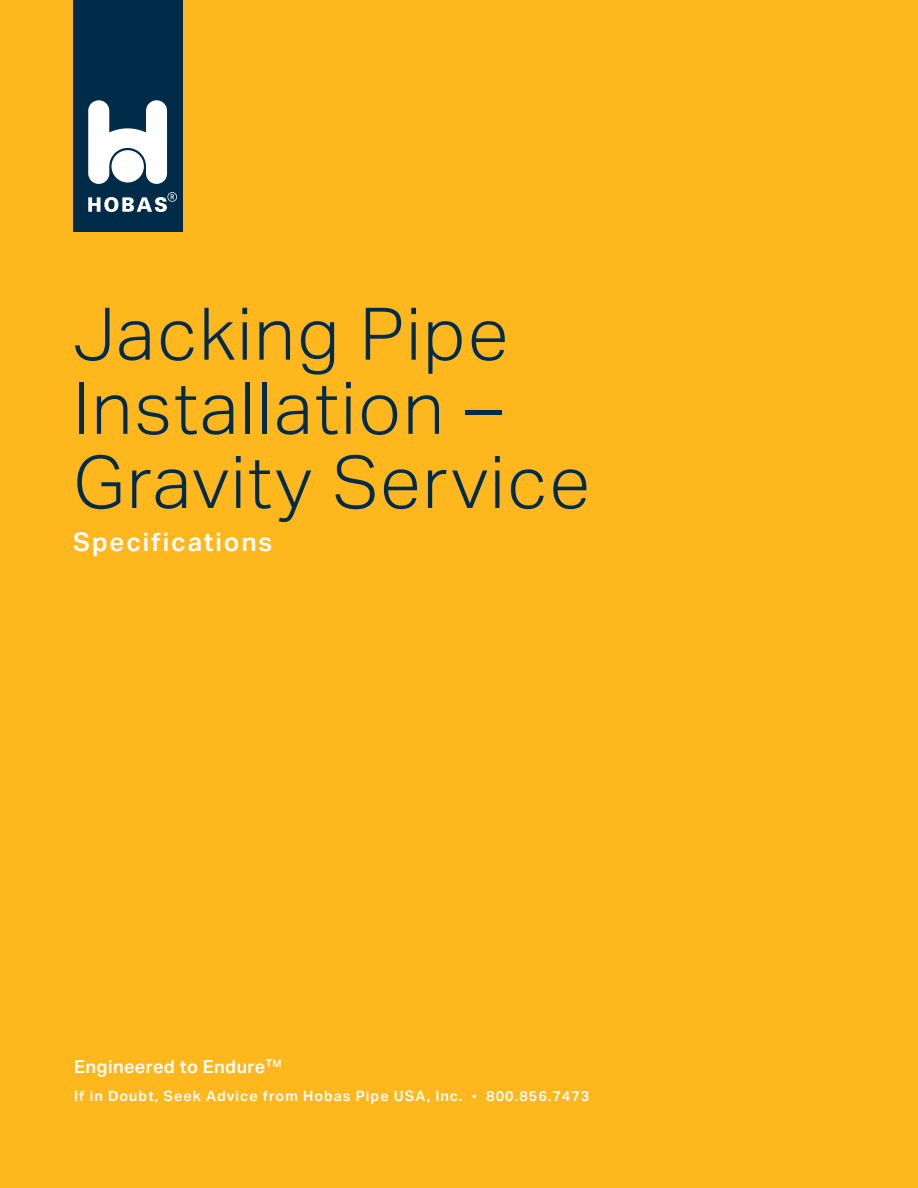
<style>
.page{position:relative;width:918px;height:1188px;background:#ffb71e}
.page>*{position:absolute;margin:0;border:0;box-sizing:border-box;transform-origin:0 0}
.t1{font:300 72.75px/74.1px "Aktiv Grotesk";letter-spacing:.03em;color:#002b49}
.t2{font:600 25.65px "Aktiv Grotesk";letter-spacing:.075em;color:#fff}
.t3{font:600 18px "Aktiv Grotesk";letter-spacing:.025em;color:#fff}
.t4{font:600 14.25px "Aktiv Grotesk";letter-spacing:.075em;color:#fff}
.s1{font-size:12px}
</style>
<div class="page">
<div style="left:74px;top:0;width:109px;height:231px;background:#002b49"></div>
<svg style="left:88px;top:100px;width:79px;height:84px"></svg>
<svg style="left:88px;top:192px;width:89px;height:20px"></svg>
<h1 class="t1" style="left:73px;top:298px;width:518px">Jacking Pipe<br>Installation –<br>Gravity Service</h1>
<h2 class="t2" style="left:73px;top:527px;width:200px">Specifications</h2>
<p class="t3" style="left:74px;top:1056px;width:209px">Engineered to Endure<sup>TM</sup></p>
<p class="t4" style="left:74px;top:1088px;width:517px">If in Doubt, Seek Advice from Hobas Pipe USA, Inc. <span class="s1">•</span> 800.856.7473</p>
</div>
